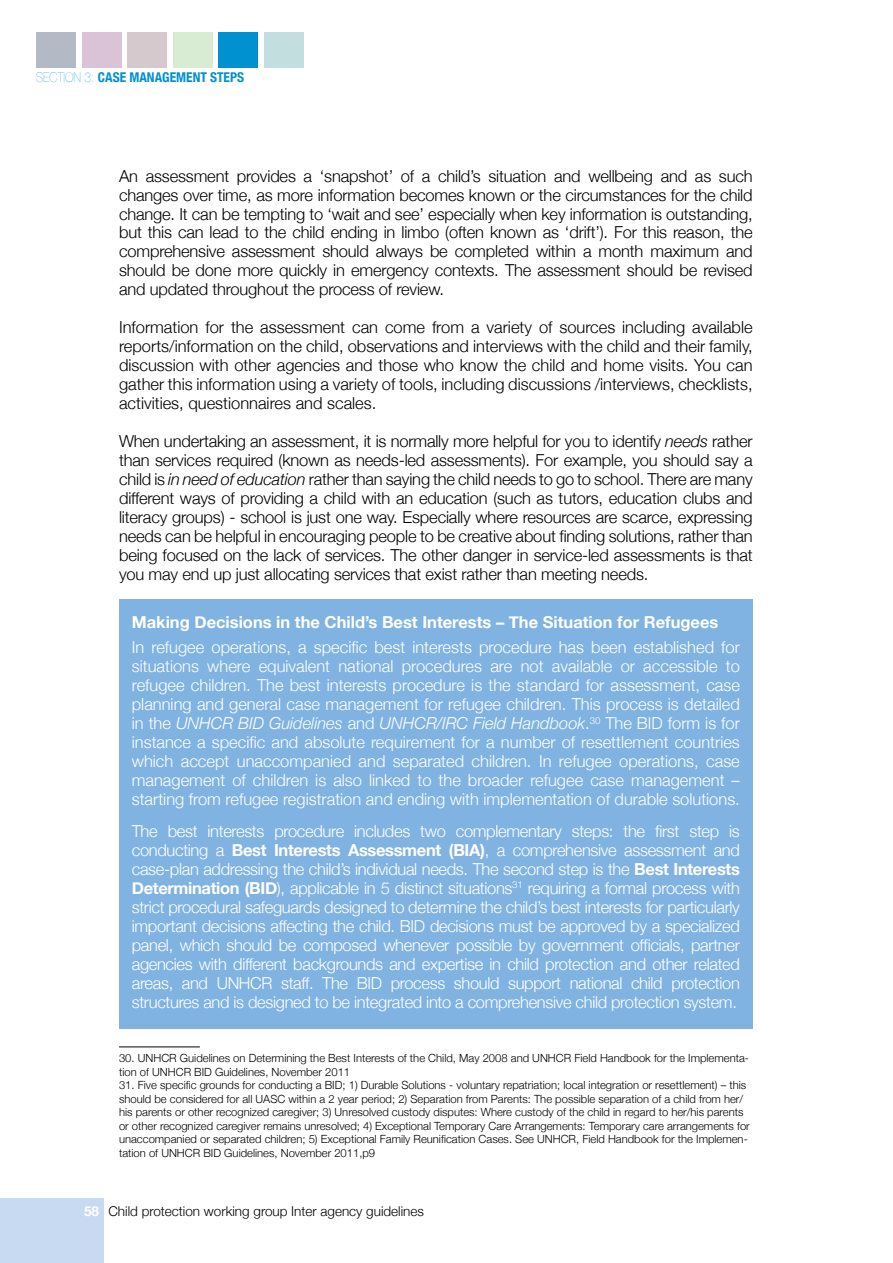
<style>
.page{position:relative;width:893px;height:1263px;background:#fff}
.page>*{position:absolute;margin:0;border:0;box-sizing:border-box;transform-origin:0 0}
.t1{font:300 16.5px/18.9px "Helvetica Neue";letter-spacing:-.01em;color:#000;text-align:justify}
.t2{font:300 16.5px/19px "Helvetica Neue";letter-spacing:-.01em;color:#fff;text-align:justify}
.t3{font:700 16.5px "Helvetica Neue";color:#fff}
.t4{font:300 13.5px "Helvetica Neue";color:#000}
.t5{font:700 condensed 13.5px "Helvetica Neue";color:#0091d1}
.t6{font:300 11.25px/13.5px "Helvetica Neue";color:#000}
.s1{font-weight:200;font-stretch:normal}
.s2{font-style:italic}
.s3{font-weight:700}
.s4{font-weight:700;color:#fff}
</style>
<div class="page">
<div style="left:0;top:1198px;width:103px;height:65px;background:#c7daf1"></div>
<div style="left:36px;top:32px;width:40px;height:35px;background:#b4bac5"></div>
<div style="left:82px;top:32px;width:40px;height:35px;background:#dbc3d7"></div>
<div style="left:127px;top:32px;width:40px;height:35px;background:#d6c9cd"></div>
<div style="left:173px;top:32px;width:40px;height:35px;background:#d8ecd4"></div>
<div style="left:218px;top:32px;width:40px;height:35px;background:#0091d1"></div>
<div style="left:264px;top:32px;width:40px;height:35px;background:#c2dedf"></div>
<div style="left:119px;top:599px;width:634px;height:430px;background:#80b3e1"></div>
<hr style="left:119px;top:1046px;width:81px;height:1px;background:#000">
<p class="t5" style="left:36px;top:66px;width:209px"><span class="s1">SECTION 3:</span> CASE MANAGEMENT STEPS</p>
<p class="t1" style="left:119px;top:165px;width:635px">An assessment provides a ‘snapshot’ of a child’s situation and wellbeing and as such changes over time, as more information becomes known or the circumstances for the child change. It can be tempting to ‘wait and see’ especially when key information is outstanding, but this can lead to the child ending in limbo (often known as ‘drift’). For this reason, the comprehensive assessment should always be completed within a month maximum and should be done more quickly in emergency contexts. The assessment should be revised and updated throughout the process of review.</p>
<p class="t1" style="left:119px;top:317px;width:635px">Information for the assessment can come from a variety of sources including available reports/information on the child, observations and interviews with the child and their family, discussion with other agencies and those who know the child and home visits. You can gather this information using a variety of tools, including discussions /interviews, checklists, activities, questionnaires and scales.</p>
<p class="t1" style="left:119px;top:431px;width:635px">When undertaking an assessment, it is normally more helpful for you to identify <span class="s2">needs</span> rather than services required (known as needs-led assessments). For example, you should say a child is <span class="s2">in need of education</span> rather than saying the child needs to go to school. There are many different ways of providing a child with an education (such as tutors, education clubs and literacy groups) - school is just one way. Especially where resources are scarce, expressing needs can be helpful in encouraging people to be creative about finding solutions, rather than being focused on the lack of services. The other danger in service-led assessments is that you may end up just allocating services that exist rather than meeting needs.</p>
<p class="t3" style="left:132px;top:609px;width:588px">Making Decisions in the Child’s Best Interests – The Situation for Refugees</p>
<p class="t2" style="left:132px;top:637px;width:610px">In refugee operations, a specific best interests procedure has been established for situations where equivalent national procedures are not available or accessible to refugee children. The best interests procedure is the standard for assessment, case planning and general case management for refugee children. This process is detailed in the <span class="s2">UNHCR BID Guidelines</span> and <span class="s2">UNHCR/IRC Field Handbook</span>.<sup>30</sup> The BID form is for instance a specific and absolute requirement for a number of resettlement countries which accept unaccompanied and separated children. In refugee operations, case management of children is also linked to the broader refugee case management – starting from refugee registration and ending with implementation of durable solutions.</p>
<p class="t2" style="left:132px;top:821px;width:610px">The best interests procedure includes two complementary steps: the first step is conducting a <span class="s3">Best Interests Assessment (BIA)</span>, a comprehensive assessment and case-plan addressing the child’s individual needs. The second step is the <span class="s3">Best Interests Determination (BID</span>), applicable in 5 distinct situations<sup>31</sup> requiring a formal process with strict procedural safeguards designed to determine the child’s best interests for particularly important decisions affecting the child. BID decisions must be approved by a specialized panel, which should be composed whenever possible by government officials, partner agencies with different backgrounds and expertise in child protection and other related areas, and UNHCR staff. The BID process should support national child protection structures and is designed to be integrated into a comprehensive child protection system.</p>
<p class="t6" style="left:119px;top:1051px;width:631px">30. UNHCR Guidelines on Determining the Best Interests of the Child, May 2008 and UNHCR Field Handbook for the Implementa&shy;tion of UNHCR BID Guidelines, November 2011</p>
<p class="t6" style="left:119px;top:1078px;width:632px">31. Five specific grounds for conducting a BID; 1) Durable Solutions - voluntary repatriation; local integration or resettlement) – this should be considered for all UASC within a 2 year period; 2) Separation from Parents: The possible separation of a child from her/ his parents or other recognized caregiver; 3) Unresolved custody disputes: Where custody of the child in regard to her/his parents or other recognized caregiver remains unresolved; 4) Exceptional Temporary Care Arrangements: Temporary care arrangements for unaccompanied or separated children; 5) Exceptional Family Reunification Cases. See UNHCR, Field Handbook for the Implemen&shy;tation of UNHCR BID Guidelines, November 2011,p9</p>
<p class="t4" style="left:84px;top:1200px;width:341px"><span class="s4">58</span> Child protection working group Inter agency guidelines</p>
</div>
